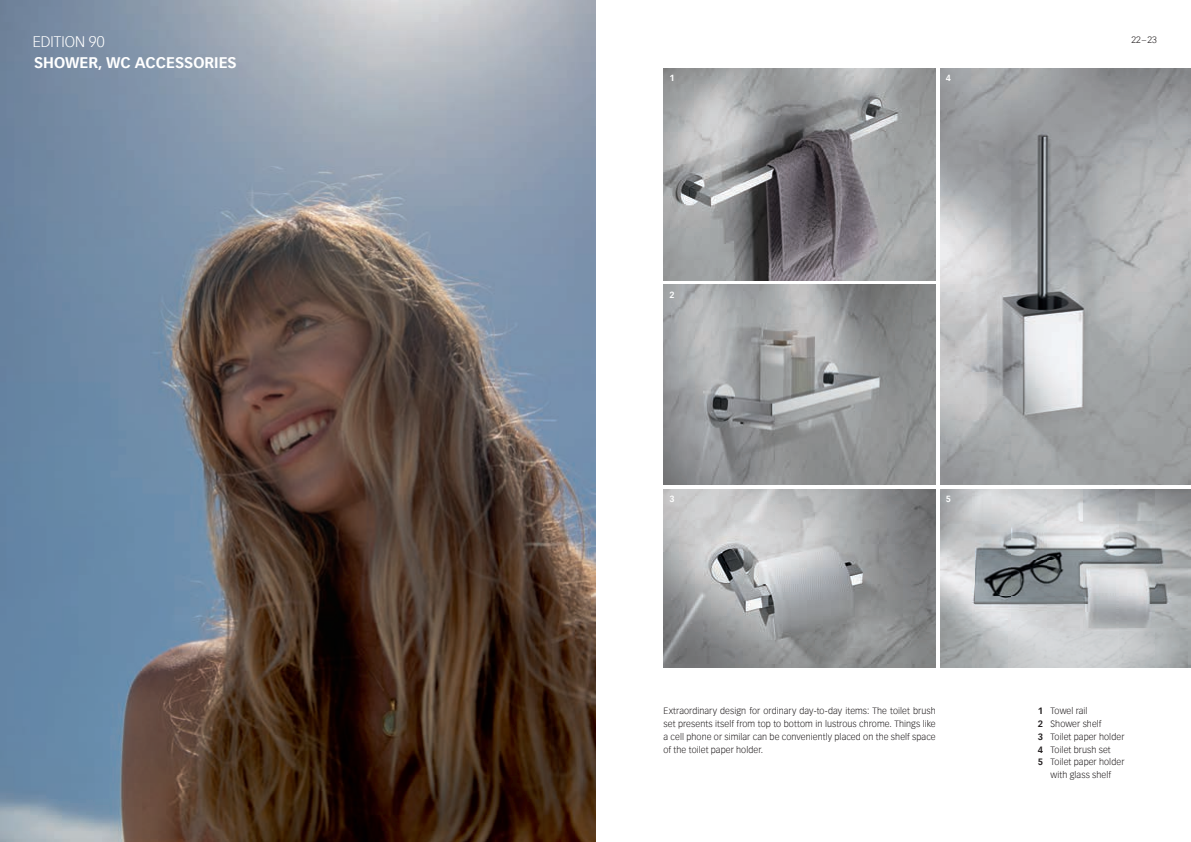
<style>
.page{position:relative;width:1191px;height:842px;background:#fff}
.page>*{position:absolute;margin:0;border:0;box-sizing:border-box;transform-origin:0 0}
.t1{font:700 15px "Vectora Com";color:#fff}
.t2{font:300 15px "Vectora Com";color:#fff}
.t3{font:300 9px/12.8px "Vectora Com";letter-spacing:.005em;color:#231f20;text-align:justify}
.t4{font:700 8.7px "Vectora Com";color:#fff}
.s1{font-weight:700}
</style>
<div class="page">
<img style="left:0;top:0;width:595px;height:842px">
<img style="left:663px;top:68px;width:272px;height:213px">
<img style="left:940px;top:68px;width:251px;height:417px">
<img style="left:663px;top:489px;width:272px;height:179px">
<img style="left:663px;top:285px;width:272px;height:200px">
<img style="left:940px;top:489px;width:251px;height:179px">
<h1 class="t2" style="left:33px;top:32px;width:73px">EDITION 90</h1>
<h1 class="t1" style="left:34px;top:54px;width:204px">SHOWER, WC ACCESSORIES</h1>
<p class="t4" style="left:669px;top:72px;width:7px">1</p>
<p class="t4" style="left:669px;top:289px;width:7px">2</p>
<p class="t4" style="left:669px;top:493px;width:7px">3</p>
<p class="t4" style="left:946px;top:72px;width:7px">4</p>
<p class="t4" style="left:946px;top:493px;width:7px">5</p>
<p class="t3" style="left:1131px;top:33px;width:27px">22 – 23</p>
<p class="t3" style="left:663px;top:705px;width:274px">Extraordinary design for ordinary day-to-day items: The toilet brush set presents itself from top to bottom in lustrous chrome. Things like a cell phone or similar can be conveniently placed on the shelf space of the toilet paper holder.</p>
<p class="t3" style="left:1037px;top:705px;width:51px"><span class="s1">1</span> Towel rail</p>
<p class="t3" style="left:1037px;top:717px;width:65px"><span class="s1">2</span> Shower shelf</p>
<p class="t3" style="left:1037px;top:730px;width:88px"><span class="s1">3</span> Toilet paper holder</p>
<p class="t3" style="left:1037px;top:743px;width:74px"><span class="s1">4</span> Toilet brush set</p>
<p class="t3" style="left:1037px;top:756px;width:88px"><span class="s1">5</span> Toilet paper holder</p>
<p class="t3" style="left:1050px;top:768px;width:62px">with glass shelf</p>
</div>
